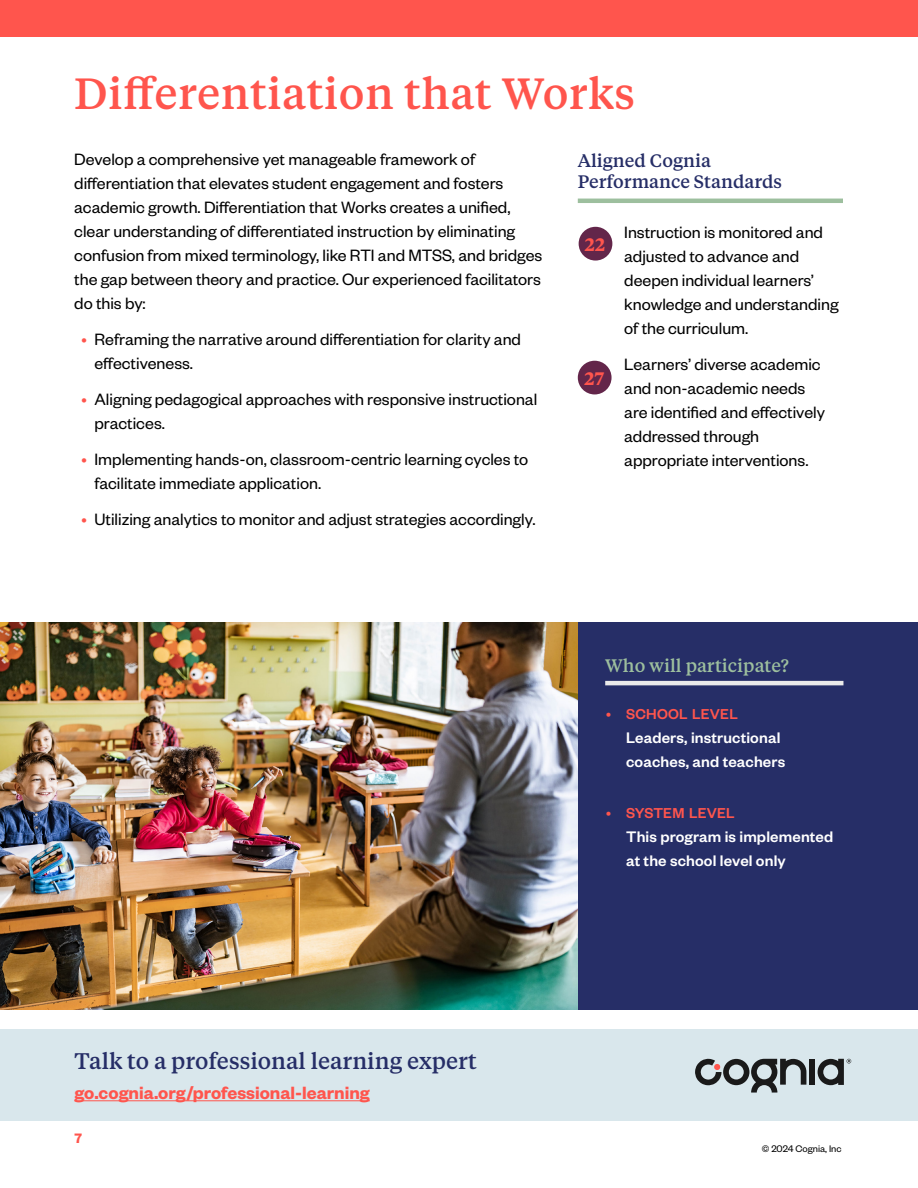
<style>
.page{position:relative;width:918px;height:1188px;background:#fff}
.page>*{position:absolute;margin:0;border:0;box-sizing:border-box;transform-origin:0 0}
.Heading_1{font:500 43.5px "Tiempos Text";letter-spacing:.01em;color:#ff554d}
.t1{font:500 22.5px "Tiempos Text";color:#262e67}
.t2{font:600 19.5px "Founders Grotesk";color:#ff554d}
.Body{font:18px/24px "Founders Grotesk";color:#000}
.t3{font:500 18px/21px "Tiempos Text";color:#262e67}
.t4{font:500 18px "Tiempos Text";color:#9dbf9e}
.Numbers{font:600 18px "Tiempos Text";color:#ff554d}
.t5{font:500 16.8px/24px "Founders Grotesk";letter-spacing:.01em;color:#fff}
.t6{font:500 15.75px "Founders Grotesk";letter-spacing:.015em;color:#ff554d}
.t7{font:600 15px "Founders Grotesk";color:#ff554d}
.t8{font:10.5px "Founders Grotesk";color:#000}
.s1{color:#ff554d}
.s2{font-weight:400;font-size:16.8px}
</style>
<div class="page">
<div style="left:0;top:1028px;width:918px;height:93px;background:#d9e7ec"></div>
<div style="left:0;top:0;width:918px;height:37px;background:#ff554d"></div>
<div style="left:578px;top:622px;width:340px;height:389px;background:#262e67"></div>
<hr style="left:578px;top:199px;width:268px;height:4px;background:#9dbf9e">
<img style="left:0;top:622px;width:578px;height:388px">
<div style="left:579px;top:227px;width:33px;height:34px;background:#63264a;border-radius:50%"></div>
<div style="left:578px;top:361px;width:34px;height:33px;background:#63264a;border-radius:50%"></div>
<div style="left:809px;top:1059px;width:6px;height:26px;background:#1a1a1a"></div>
<svg style="left:695px;top:1059px;width:111px;height:34px"></svg>
<svg style="left:818px;top:1059px;width:33px;height:26px"></svg>
<hr style="left:75px;top:1100px;width:295px;height:1px;background:#ff554d">
<div style="left:843px;top:153px;width:75px;height:63px;background:#fff"></div>
<div style="left:0;top:1011px;width:918px;height:18px;background:#fff"></div>
<hr style="left:605px;top:681px;width:238px;height:4px;background:#eaeaea">
<p class="Heading_1" style="left:74px;top:64px;width:562px">Differentiation that Works</p>
<p class="Body" style="left:74px;top:146px;width:470px">Develop a comprehensive yet manageable framework of differentiation that elevates student engagement and fosters academic growth. Differentiation that Works creates a unified, clear understanding of differentiated instruction by eliminating confusion from mixed terminology, like RTI and MTSS, and bridges the gap between theory and practice. Our experienced facilitators do this by:</p>
<p class="Body" style="left:94px;top:326px;width:428px;text-indent:-14px"><span class="s1">•</span> Reframing the narrative around differentiation for clarity and effectiveness.</p>
<p class="Body" style="left:94px;top:386px;width:444px;text-indent:-14px"><span class="s1">•</span> Aligning pedagogical approaches with responsive instructional practices.</p>
<p class="Body" style="left:94px;top:446px;width:435px;text-indent:-14px"><span class="s1">•</span> Implementing hands-on, classroom-centric learning cycles to facilitate immediate application.</p>
<p class="Body" style="left:81px;top:506px;width:456px"><span class="s1">•</span> Utilizing analytics to monitor and adjust strategies accordingly.</p>
<p class="t3" style="left:578px;top:150px;width:206px">Aligned Cognia<br>Performance Standards</p>
<p class="Body" style="left:624px;top:219px;width:216px">Instruction is monitored and adjusted to advance and deepen individual learners’ knowledge and understanding of the curriculum.</p>
<p class="Body" style="left:624px;top:351px;width:202px">Learners’ diverse academic and non-academic needs are identified and effectively addressed through appropriate interventions.</p>
<p class="Numbers" style="left:585px;top:232px;width:22px">22</p>
<p class="Numbers" style="left:584px;top:366px;width:21px">27</p>
<p class="t4" style="left:605px;top:653px;width:185px">Who will participate?</p>
<p class="t6" style="left:606px;top:704px;width:133px"><span class="s2">•</span> SCHOOL LEVEL</p>
<p class="t5" style="left:626px;top:725px;width:161px">Leaders, instructional coaches, and teachers</p>
<p class="t6" style="left:606px;top:803px;width:130px"><span class="s2">•</span> SYSTEM LEVEL</p>
<p class="t5" style="left:626px;top:824px;width:209px">This program is implemented at the school level only</p>
<p class="t1" style="left:75px;top:1045px;width:404px">Talk to a professional learning expert</p>
<p class="t2" style="left:75px;top:1081px;width:297px">go.cognia.org/professional-learning</p>
<p class="t7" style="left:75px;top:1129px;width:9px">7</p>
<p class="t8" style="left:762px;top:1142px;width:81px">© 2024 Cognia, Inc</p>
</div>
